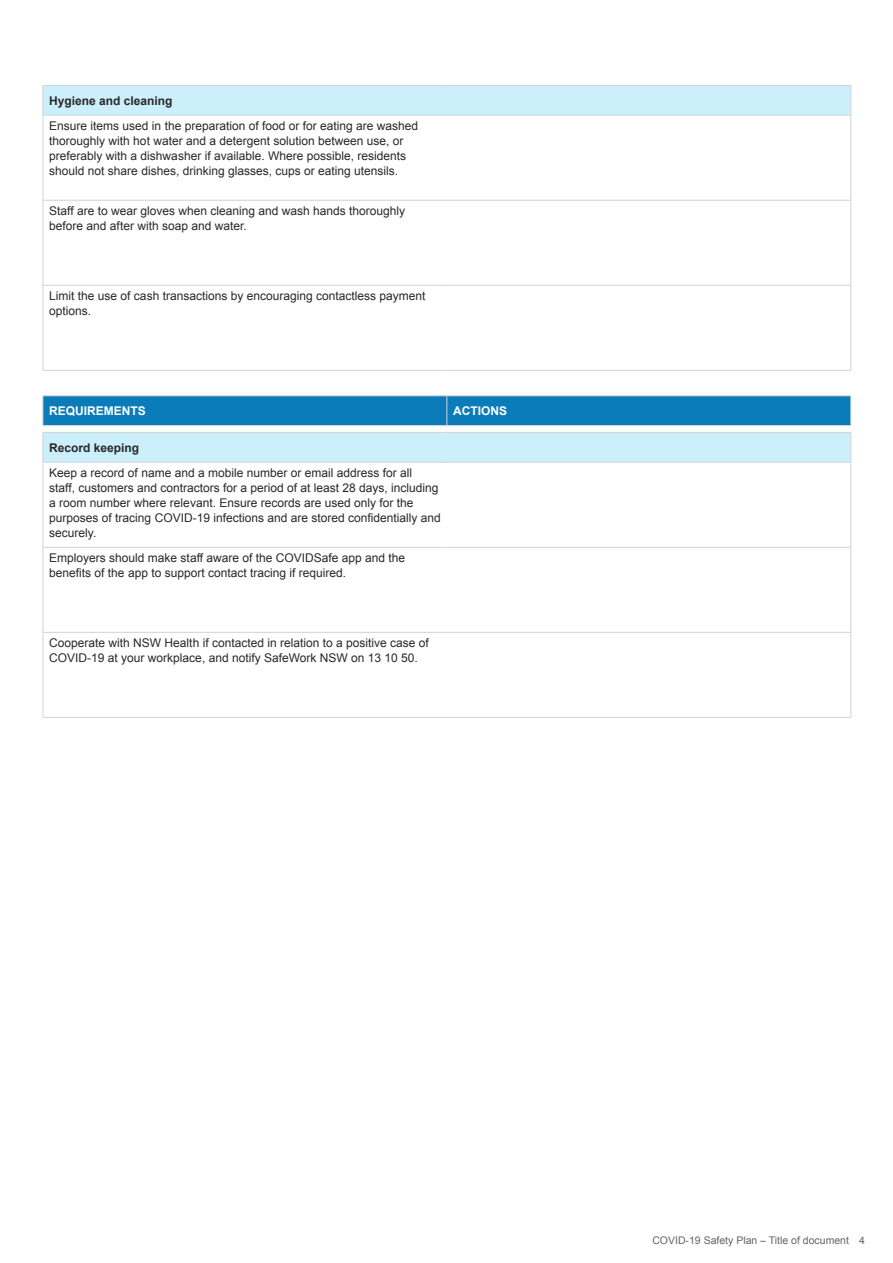
<style>
.page{position:relative;width:893px;height:1263px;background:#fff}
.page>*{position:absolute;margin:0;border:0;box-sizing:border-box;transform-origin:0 0}
.Text{font:12px/15px "Arial";color:#292829}
.H4-bold_tables{font:700 12px "Arial";color:#292829}
.Head_5_tables_white{font:700 12px "Arial";color:#fff}
.t1{font:10.5px "Arial";color:#636466}
</style>
<div class="page">
<hr style="left:43px;top:116px;width:1px;height:84px;background:#d1d3d4">
<hr style="left:850px;top:116px;width:1px;height:84px;background:#d1d3d4">
<hr style="left:43px;top:200px;width:404px;height:1px;background:#d1d3d4">
<hr style="left:43px;top:201px;width:1px;height:84px;background:#d1d3d4">
<hr style="left:447px;top:200px;width:404px;height:1px;background:#d1d3d4">
<hr style="left:850px;top:201px;width:1px;height:84px;background:#d1d3d4">
<hr style="left:43px;top:285px;width:404px;height:1px;background:#d1d3d4">
<hr style="left:43px;top:286px;width:1px;height:84px;background:#d1d3d4">
<hr style="left:447px;top:285px;width:404px;height:1px;background:#d1d3d4">
<hr style="left:850px;top:286px;width:1px;height:84px;background:#d1d3d4">
<hr style="left:43px;top:370px;width:404px;height:1px;background:#d1d3d4">
<hr style="left:447px;top:370px;width:404px;height:1px;background:#d1d3d4">
<hr style="left:43px;top:115px;width:404px;height:1px;background:#d1d3d4">
<hr style="left:447px;top:115px;width:404px;height:1px;background:#d1d3d4">
<div style="left:43px;top:85px;width:808px;height:30px;background:#cceffc"></div>
<hr style="left:43px;top:395px;width:404px;height:1px;background:#d1d3d4">
<hr style="left:447px;top:395px;width:404px;height:1px;background:#d1d3d4">
<div style="left:43px;top:396px;width:808px;height:29px;background:#0a7cb9"></div>
<hr style="left:43px;top:425px;width:404px;height:1px;background:#dcdcdc">
<hr style="left:447px;top:425px;width:404px;height:1px;background:#dcdcdc">
<hr style="left:43px;top:462px;width:1px;height:85px;background:#d1d3d4">
<hr style="left:850px;top:462px;width:1px;height:85px;background:#d1d3d4">
<hr style="left:43px;top:547px;width:404px;height:1px;background:#d1d3d4">
<hr style="left:43px;top:548px;width:1px;height:84px;background:#d1d3d4">
<hr style="left:447px;top:547px;width:404px;height:1px;background:#d1d3d4">
<hr style="left:850px;top:548px;width:1px;height:84px;background:#d1d3d4">
<hr style="left:43px;top:632px;width:404px;height:1px;background:#d1d3d4">
<hr style="left:43px;top:633px;width:1px;height:84px;background:#d1d3d4">
<hr style="left:447px;top:632px;width:404px;height:1px;background:#d1d3d4">
<hr style="left:850px;top:633px;width:1px;height:84px;background:#d1d3d4">
<hr style="left:43px;top:717px;width:404px;height:1px;background:#d1d3d4">
<hr style="left:447px;top:717px;width:404px;height:1px;background:#d1d3d4">
<hr style="left:43px;top:462px;width:404px;height:1px;background:#d1d3d4">
<hr style="left:447px;top:462px;width:404px;height:1px;background:#d1d3d4">
<div style="left:43px;top:432px;width:808px;height:30px;background:#cceffc"></div>
<h4 class="H4-bold_tables" style="left:49px;top:93px;width:125px">Hygiene and cleaning</h4>
<p class="Text" style="left:49px;top:118px;width:370px">Ensure items used in the preparation of food or for eating are washed thoroughly with hot water and a detergent solution between use, or preferably with a dishwasher if available. Where possible, residents should not share dishes, drinking glasses, cups or eating utensils.</p>
<p class="Text" style="left:49px;top:203px;width:357px">Staff are to wear gloves when cleaning and wash hands thoroughly before and after with soap and water.</p>
<p class="Text" style="left:49px;top:288px;width:378px">Limit the use of cash transactions by encouraging contactless payment options.</p>
<h5 class="Head_5_tables_white" style="left:49px;top:403px;width:98px">REQUIREMENTS</h5>
<h5 class="Head_5_tables_white" style="left:453px;top:403px;width:55px">ACTIONS</h5>
<h4 class="H4-bold_tables" style="left:49px;top:439px;width:92px">Record keeping</h4>
<p class="Text" style="left:49px;top:465px;width:393px">Keep a record of name and a mobile number or email address for all staff, customers and contractors for a period of at least 28 days, including a room number where relevant. Ensure records are used only for the purposes of tracing COVID-19 infections and are stored confidentially and securely.</p>
<p class="Text" style="left:49px;top:550px;width:357px">Employers should make staff aware of the COVIDSafe app and the benefits of the app to support contact tracing if required.</p>
<p class="Text" style="left:49px;top:635px;width:381px">Cooperate with NSW Health if contacted in relation to a positive case of<br>COVID-19 at your workplace, and notify SafeWork NSW on 13 10 50.</p>
<p class="t1" style="left:652px;top:1234px;width:214px">COVID-19 Safety Plan – Title of document 4</p>
</div>
